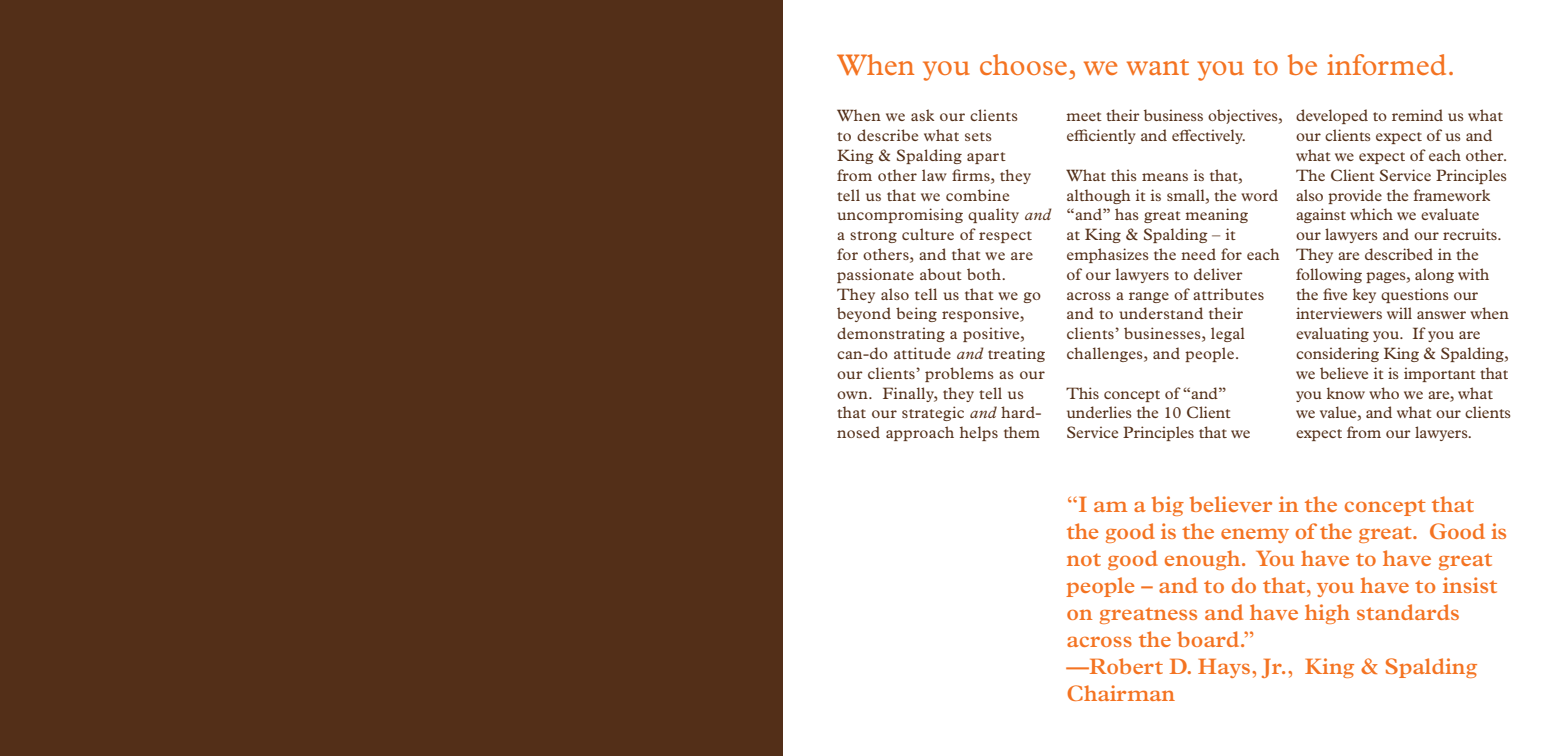
<style>
.page{position:relative;width:1566px;height:756px;background:#fff}
.page>*{position:absolute;margin:0;border:0;box-sizing:border-box;transform-origin:0 0}
.t1{font:30px "Plantin MT Pro";color:#f47321}
.t2{font:600 22.5px/27px "Plantin MT Pro";color:#f47321}
.t3{font:16.5px/19.8px "Plantin MT Pro";letter-spacing:.01em;color:#532f18}
.s1{font-style:italic}
</style>
<div class="page">
<div style="left:0;top:0;width:783px;height:756px;background:#532f18"></div>
<p class="t1" style="left:837px;top:48px;width:620px">When you choose, we want you to be informed.</p>
<p class="t3" style="left:1296px;top:106px;width:217px">developed to remind us what our clients expect of us and what we expect of each other.<br>The Client Service Principles also provide the framework against which we evaluate<br>our lawyers and our recruits.<br>They are described in the following pages, along with the five key questions our interviewers will answer when evaluating you. If you are considering King &amp; Spalding, we believe it is important that you know who we are, what we value, and what our clients expect from our lawyers.</p>
<p class="t3" style="left:837px;top:106px;width:215px">When we ask our clients<br>to describe what sets<br>King &amp; Spalding apart<br>from other law firms, they tell us that we combine uncompromising quality <span class="s1">and </span>a strong culture of respect for others, and that we are passionate about both.<br>They also tell us that we go beyond being responsive, demonstrating a positive, can-do attitude <span class="s1">and</span> treating our clients’ problems as our own. Finally, they tell us that our strategic <span class="s1">and</span> hard&shy;nosed approach helps them</p>
<p class="t3" style="left:1066px;top:106px;width:218px">meet their business objectives, efficiently and effectively.</p>
<p class="t3" style="left:1066px;top:166px;width:215px">What this means is that, although it is small, the word “and” has great meaning<br>at King &amp; Spalding – it emphasizes the need for each of our lawyers to deliver across a range of attributes and to understand their clients’ businesses, legal challenges, and people.</p>
<p class="t3" style="left:1066px;top:383px;width:186px">This concept of “and” underlies the 10 Client<br>Service Principles that we</p>
<p class="t2" style="left:1066px;top:491px;width:442px">“I am a big believer in the concept that the good is the enemy of the great. Good is not good enough. You have to have great people – and to do that, you have to insist on greatness and have high standards across the board.”</p>
<p class="t2" style="left:1066px;top:653px;width:412px">—Robert D. Hays, Jr., King &amp; Spalding<br>Chairman</p>
</div>
